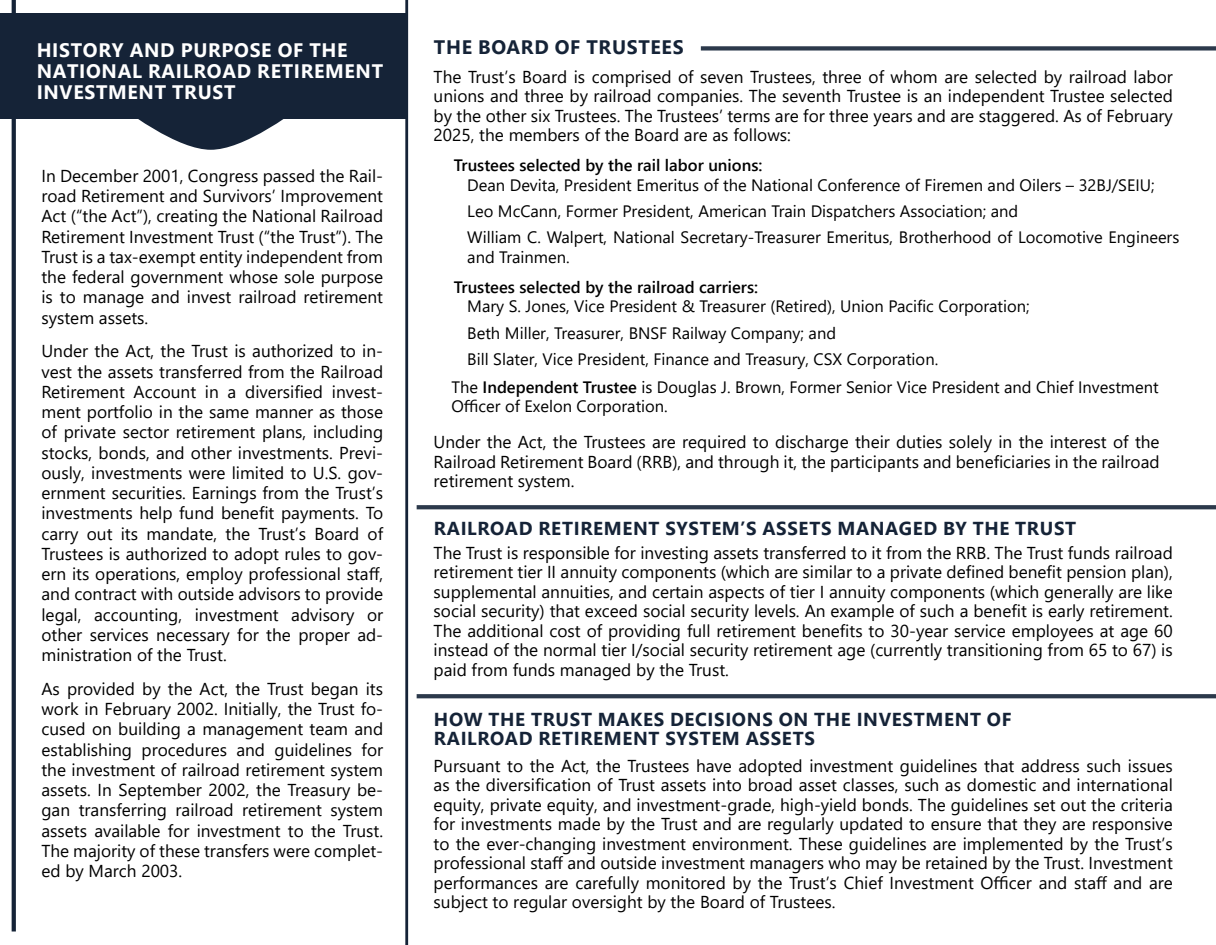
<style>
.page{position:relative;width:1216px;height:945px;background:#fff}
.page>*{position:absolute;margin:0;border:0;box-sizing:border-box;transform-origin:0 0}
.t1{font:700 19.5px/21px "Segoe UI";letter-spacing:.035em;color:#fff}
.t2{font:700 19.5px "Segoe UI";letter-spacing:.035em;color:#152337}
.t3{font:700 18.75px/19.5px "Segoe UI";letter-spacing:.035em;color:#152337}
.t4{font:17.25px/20.2px "Segoe UI";color:#000;text-align:justify}
.t5{font:16.5px/26.2px "Segoe UI";color:#000}
.t6{font:600 16.5px "Segoe UI";color:#000}
.s1{font-weight:600}
</style>
<div class="page">
<div style="left:0;top:14px;width:412px;height:105px;background:#152337"></div>
<div style="left:700px;top:46px;width:515px;height:5px;background:#2c394b"></div>
<svg style="left:416px;top:505px;width:799px;height:4px;background:#323f50"></svg>
<svg style="left:416px;top:694px;width:799px;height:4px;background:#323e50"></svg>
<svg style="left:16px;top:13px;width:389px;height:137px"></svg>
<svg style="left:12px;top:0;width:4px;height:932px;background:#1a283b"></svg>
<svg style="left:405px;top:0;width:3px;height:945px;background:#2b384a"></svg>
<div style="left:408px;top:0;width:8px;height:945px;background:#fff"></div>
<p class="t1" style="left:37px;top:38px;width:312px">HISTORY AND PURPOSE OF THE</p>
<p class="t2" style="left:434px;top:29px;width:251px">THE BOARD OF TRUSTEES</p>
<p class="t1" style="left:37px;top:59px;width:348px">NATIONAL RAILROAD RETIREMENT<br>INVESTMENT TRUST</p>
<p class="t4" style="left:433px;top:65px;width:740px;line-height:19.5px">The Trust’s Board is comprised of seven Trustees, three of whom are selected by railroad labor unions and three by railroad companies. The seventh Trustee is an independent Trustee selected by the other six Trustees. The Trustees’ terms are for three years and are staggered. As of February 2025, the members of the Board are as follows:</p>
<p class="t4" style="left:41px;top:164px;width:343px">In December 2001, Congress passed the Rail&shy;road Retirement and Survivors’ Improvement Act (“the Act”), creating the National Railroad Retirement Investment Trust (“the Trust”). The Trust is a tax-exempt entity independent from the federal government whose sole purpose is to manage and invest railroad retirement system assets.</p>
<p class="t4" style="left:41px;top:339px;width:343px">Under the Act, the Trust is authorized to in&shy;vest the assets transferred from the Railroad Retirement Account in a diversified invest&shy;ment portfolio in the same manner as those of private sector retirement plans, including stocks, bonds, and other investments. Previ&shy;ously, investments were limited to U.S. gov&shy;ernment securities. Earnings from the Trust’s investments help fund benefit payments. To carry out its mandate, the Trust’s Board of Trustees is authorized to adopt rules to gov&shy;ern its operations, employ professional staff, and contract with outside advisors to provide legal, accounting, investment advisory or other services necessary for the proper ad&shy;ministration of the Trust.</p>
<p class="t4" style="left:41px;top:677px;width:343px">As provided by the Act, the Trust began its work in February 2002. Initially, the Trust fo&shy;cused on building a management team and establishing procedures and guidelines for the investment of railroad retirement system assets. In September 2002, the Treasury be&shy;gan transferring railroad retirement system assets available for investment to the Trust.<br>The majority of these transfers were complet&shy;ed by March 2003.</p>
<p class="t6" style="left:454px;top:150px;width:310px">Trustees selected by the rail labor unions:</p>
<p class="t5" style="left:467px;top:171px;width:713px">Dean Devita, President Emeritus of the National Conference of Firemen and Oilers – 32BJ/SEIU;<br>Leo McCann, Former President, American Train Dispatchers Association; and<br>William C. Walpert, National Secretary-Treasurer Emeritus, Brotherhood of Locomotive Engineers</p>
<p class="t5" style="left:467px;top:243px;width:104px">and Trainmen.</p>
<p class="t6" style="left:454px;top:271px;width:306px">Trustees selected by the railroad carriers:</p>
<p class="t5" style="left:467px;top:292px;width:564px">Mary S. Jones, Vice President &amp; Treasurer (Retired), Union Pacific Corporation;<br>Beth Miller, Treasurer, BNSF Railway Company; and<br>Bill Slater, Vice President, Finance and Treasury, CSX Corporation.</p>
<p class="t5" style="left:451px;top:376px;width:708px;line-height:19.5px">The <span class="s1">Independent Trustee</span> is Douglas J. Brown, Former Senior Vice President and Chief Investment<br>Officer of Exelon Corporation.</p>
<p class="t4" style="left:433px;top:431px;width:727px;line-height:19.5px">Under the Act, the Trustees are required to discharge their duties solely in the interest of the Railroad Retirement Board (RRB), and through it, the participants and beneficiaries in the railroad retirement system.</p>
<p class="t3" style="left:434px;top:517px;width:643px">RAILROAD RETIREMENT SYSTEM’S ASSETS MANAGED BY THE TRUST</p>
<p class="t4" style="left:433px;top:541px;width:740px;line-height:19.5px">The Trust is responsible for investing assets transferred to it from the RRB. The Trust funds railroad retirement tier II annuity components (which are similar to a private defined benefit pension plan), supplemental annuities, and certain aspects of tier I annuity components (which generally are like social security) that exceed social security levels. An example of such a benefit is early retirement.<br>The additional cost of providing full retirement benefits to 30-year service employees at age 60 instead of the normal tier I/social security retirement age (currently transitioning from 65 to 67) is paid from funds managed by the Trust.</p>
<p class="t3" style="left:434px;top:708px;width:579px">HOW THE TRUST MAKES DECISIONS ON THE INVESTMENT OF<br>RAILROAD RETIREMENT SYSTEM ASSETS</p>
<p class="t4" style="left:433px;top:754px;width:740px;line-height:19.5px">Pursuant to the Act, the Trustees have adopted investment guidelines that address such issues as the diversification of Trust assets into broad asset classes, such as domestic and international equity, private equity, and investment-grade, high-yield bonds. The guidelines set out the criteria for investments made by the Trust and are regularly updated to ensure that they are responsive to the ever-changing investment environment. These guidelines are implemented by the Trust’s professional staff and outside investment managers who may be retained by the Trust. Investment performances are carefully monitored by the Trust’s Chief Investment Officer and staff and are subject to regular oversight by the Board of Trustees.</p>
</div>
